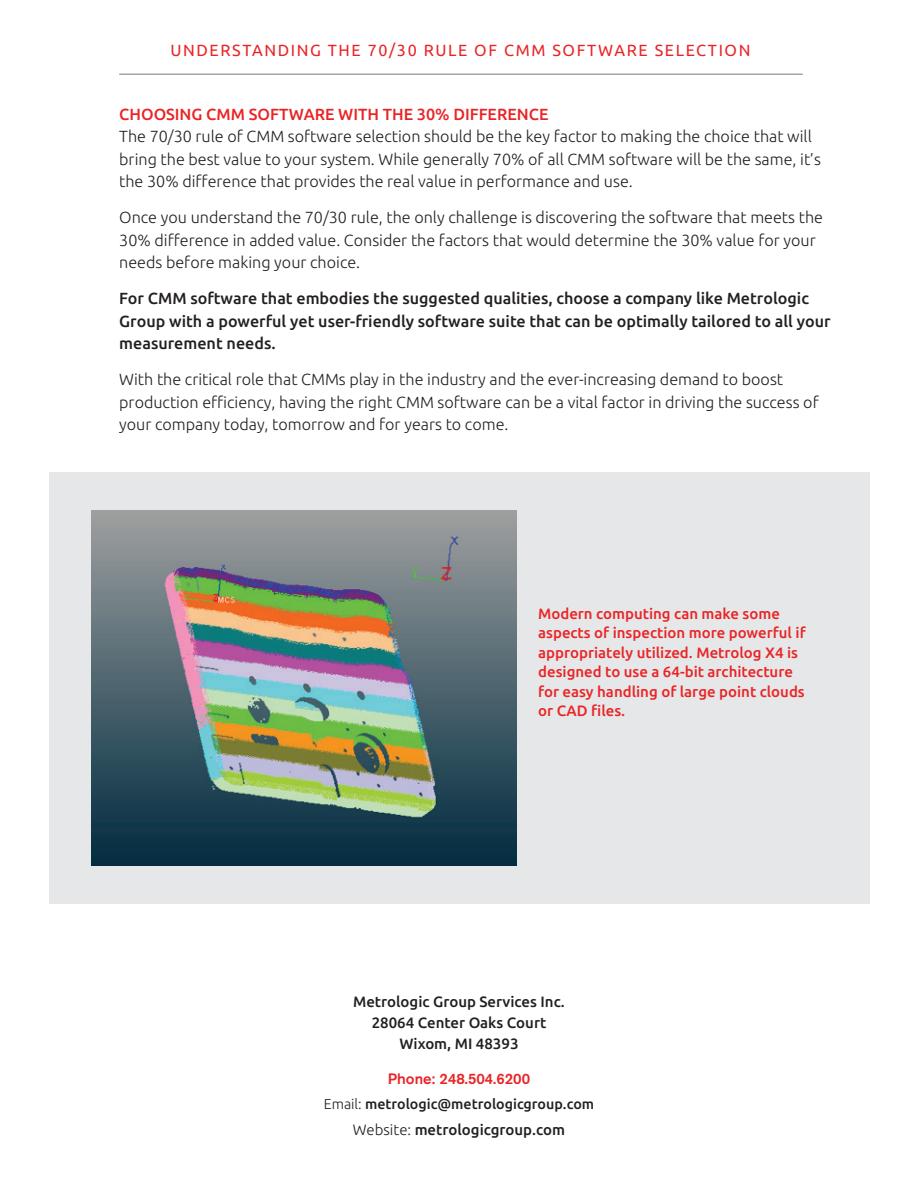
<style>
.page{position:relative;width:918px;height:1188px;background:#fff}
.page>*{position:absolute;margin:0;border:0;box-sizing:border-box;transform-origin:0 0}
.t1{font:300 16.2px/22.5px "Ubuntu";color:#231f20}
.t2{font:500 16.2px/22.5px "Ubuntu";color:#231f20}
.t3{font:16.2px "Ubuntu";letter-spacing:.1em;color:#ea2426}
.t4{font:500 16.2px "Ubuntu";color:#ea2426}
.t5{font:500 15px/19.5px "Ubuntu";color:#ea2426}
.t6{font:500 15px/21px "Ubuntu";color:#231f20;text-align:center}
.t7{font:500 15px "Akzidenz Grotesk BE";color:#ea2426}
.t8{font:500 14.25px "Ubuntu";color:#231f20}
.s1{font-weight:300}
</style>
<div class="page">
<div style="left:49px;top:472px;width:820px;height:432px;background:#e6e7e9"></div>
<img style="left:92px;top:511px;width:424px;height:354px">
<hr style="left:119px;top:74px;width:684px;height:1px;background:#a1a3a6">
<p class="t3" style="left:170px;top:41px;width:582px">UNDERSTANDING THE 70/30 RULE OF CMM SOFTWARE SELECTION</p>
<p class="t4" style="left:119px;top:104px;width:431px">CHOOSING CMM SOFTWARE WITH THE 30% DIFFERENCE</p>
<p class="t1" style="left:119px;top:125px;width:703px">The 70/30 rule of CMM software selection should be the key factor to making the choice that will bring the best value to your system. While generally 70% of all CMM software will be the same, it’s the 30% difference that provides the real value in performance and use.</p>
<p class="t1" style="left:119px;top:206px;width:705px">Once you understand the 70/30 rule, the only challenge is discovering the software that meets the<br>30% difference in added value. Consider the factors that would determine the 30% value for your needs before making your choice.</p>
<p class="t2" style="left:119px;top:287px;width:713px">For CMM software that embodies the suggested qualities, choose a company like Metrologic<br>Group with a powerful yet user-friendly software suite that can be optimally tailored to all your measurement needs.</p>
<p class="t1" style="left:119px;top:368px;width:701px">With the critical role that CMMs play in the industry and the ever-increasing demand to boost production efficiency, having the right CMM software can be a vital factor in driving the success of your company today, tomorrow and for years to come.</p>
<p class="t5" style="left:538px;top:603px;width:269px">Modern computing can make some aspects of inspection more powerful if appropriately utilized. Metrolog X4 is designed to use a 64-bit architecture for easy handling of large point clouds or CAD files.</p>
<p class="t6" style="left:353px;top:991px;width:213px">Metrologic Group Services Inc.<br>28064 Center Oaks Court<br>Wixom, MI 48393</p>
<p class="t7" style="left:388px;top:1069px;width:144px">Phone: 248.504.6200</p>
<p class="t8" style="left:324px;top:1095px;width:272px"><span class="s1">Email:</span> metrologic@metrologicgroup.com</p>
<p class="t6" style="left:353px;top:1118px;width:214px"><span class="s1">Website:</span> metrologicgroup.com</p>
</div>
